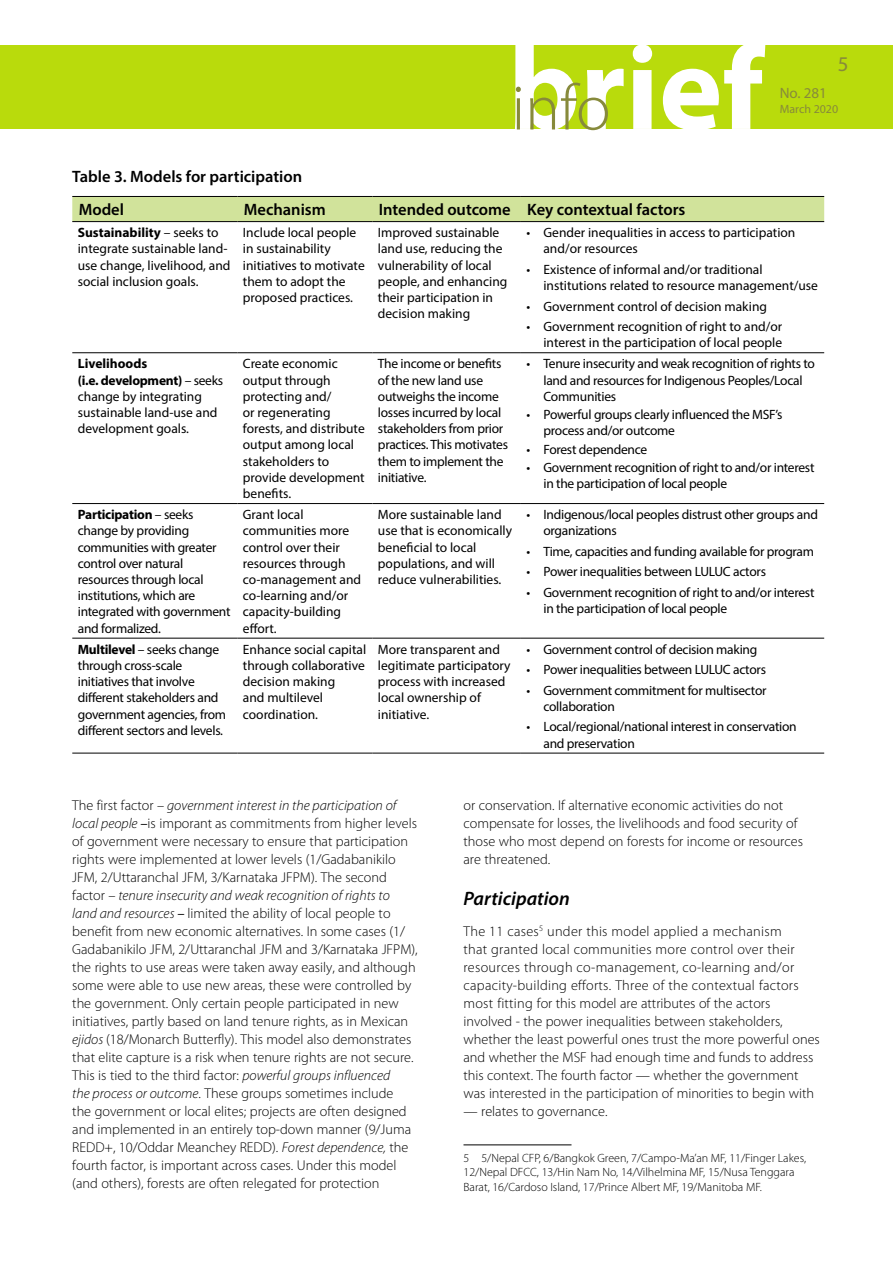
<style>
.page{position:relative;width:893px;height:1263px;background:#fff}
.page>*{position:absolute;margin:0;border:0;box-sizing:border-box;transform-origin:0 0}
.t1{font:21px "Myriad Pro";color:#878a3b}
.t2{font:italic 600 19.5px "Myriad Pro";color:#000}
.t3{font:600 16.5px/33.6px "Myriad Pro";color:#000}
.t4{font:15px "Myriad Pro";color:#878a3b}
.t5{font:300 14.25px/18px "Myriad Pro";color:#000}
.t6{font:13.5px/16.2px "Myriad Pro";letter-spacing:-.01em;color:#000}
.t7{font:300 12px/14.4px "Myriad Pro";color:#000}
.t8{font:12px "Myriad Pro";color:#878a3b}
.s1{font-weight:700}
.s2{font-style:italic}
.s3{font-weight:400;font-style:italic}
</style>
<div class="page">
<div style="left:0;top:45px;width:893px;height:84px;background:#b9db0c"></div>
<svg style="left:515px;top:45px;width:250px;height:85px"></svg>
<div style="left:72px;top:197px;width:752px;height:24px;background:#d1e39b"></div>
<hr style="left:72px;top:503px;width:165px;height:1px;background:#000">
<hr style="left:237px;top:503px;width:135px;height:1px;background:#000">
<hr style="left:372px;top:503px;width:149px;height:1px;background:#000">
<hr style="left:521px;top:503px;width:303px;height:1px;background:#000">
<hr style="left:72px;top:638px;width:165px;height:1px;background:#000">
<hr style="left:237px;top:638px;width:135px;height:1px;background:#000">
<hr style="left:372px;top:638px;width:149px;height:1px;background:#000">
<hr style="left:521px;top:638px;width:303px;height:1px;background:#000">
<hr style="left:72px;top:753px;width:165px;height:1px;background:#000">
<hr style="left:237px;top:753px;width:135px;height:1px;background:#000">
<hr style="left:372px;top:753px;width:149px;height:1px;background:#000">
<hr style="left:521px;top:753px;width:303px;height:1px;background:#000">
<hr style="left:72px;top:196px;width:165px;height:1px;background:#000">
<hr style="left:237px;top:196px;width:135px;height:1px;background:#000">
<hr style="left:372px;top:196px;width:149px;height:1px;background:#000">
<hr style="left:521px;top:196px;width:303px;height:1px;background:#000">
<hr style="left:72px;top:221px;width:165px;height:1px;background:#000">
<hr style="left:72px;top:352px;width:165px;height:1px;background:#000">
<hr style="left:237px;top:221px;width:135px;height:1px;background:#000">
<hr style="left:237px;top:352px;width:135px;height:1px;background:#000">
<hr style="left:372px;top:221px;width:149px;height:1px;background:#000">
<hr style="left:372px;top:352px;width:149px;height:1px;background:#000">
<hr style="left:521px;top:221px;width:303px;height:1px;background:#000">
<hr style="left:521px;top:352px;width:303px;height:1px;background:#000">
<hr style="left:463px;top:1144px;width:108px;height:1px;background:#000">
<h1 class="t1" style="left:838px;top:51px;width:12px">5</h1>
<p class="t3" style="left:79px;top:159px;width:225px;text-indent:-6px">Table 3. Models for participation<br>Model</p>
<p class="t3" style="left:244px;top:192px;width:84px">Mechanism</p>
<p class="t3" style="left:379px;top:192px;width:308px">Intended outcome Key contextual factors</p>
<p class="t4" style="left:780px;top:84px;width:49px">No. 281</p>
<p class="t8" style="left:780px;top:102px;width:60px">March 2020</p>
<p class="t6" style="left:78px;top:224px;width:154px"><span class="s1">Sustainability</span> – seeks to integrate sustainable land&shy;use change, livelihood, and social inclusion goals.</p>
<p class="t6" style="left:243px;top:224px;width:123px">Include local people in sustainability initiatives to motivate them to adopt the proposed practices.</p>
<p class="t6" style="left:378px;top:224px;width:131px">Improved sustainable land use, reducing the vulnerability of local people, and enhancing their participation in decision making</p>
<p class="t6" style="left:543px;top:224px;width:253px;text-indent:-17px">• Gender inequalities in access to participation and/or resources</p>
<p class="t6" style="left:543px;top:261px;width:276px;text-indent:-17px">• Existence of informal and/or traditional institutions related to resource management/use</p>
<p class="t6" style="left:526px;top:298px;width:242px">• Government control of decision making</p>
<p class="t6" style="left:526px;top:318px;width:257px;text-align:right">• Government recognition of right to and/or interest in the participation of local people</p>
<p class="t6" style="left:78px;top:356px;width:147px"><span class="s1">Livelihoods<br>(i.e. development)</span> – seeks change by integrating sustainable land-use and development goals.</p>
<p class="t6" style="left:243px;top:356px;width:123px">Create economic output through protecting and/<br>or regenerating forests, and distribute output among local stakeholders to provide development benefits.</p>
<p class="t6" style="left:378px;top:356px;width:132px">The income or benefits of the new land use outweighs the income losses incurred by local stakeholders from prior practices. This motivates them to implement the initiative.</p>
<p class="t6" style="left:543px;top:356px;width:273px;text-indent:-17px">• Tenure insecurity and weak recognition of rights to land and resources for Indigenous Peoples/Local<br>Communities</p>
<p class="t6" style="left:543px;top:406px;width:240px;text-indent:-17px">• Powerful groups clearly influenced the MSF’s process and/or outcome</p>
<p class="t6" style="left:526px;top:441px;width:122px">• Forest dependence</p>
<p class="t6" style="left:543px;top:459px;width:273px;text-indent:-17px">• Government recognition of right to and/or interest in the participation of local people</p>
<p class="t6" style="left:78px;top:506px;width:154px"><span class="s1">Participation</span> – seeks change by providing communities with greater control over natural resources through local institutions, which are integrated with government and formalized.</p>
<p class="t6" style="left:243px;top:506px;width:120px">Grant local communities more control over their resources through co-management and co-learning and/or capacity-building effort.</p>
<p class="t6" style="left:378px;top:506px;width:136px">More sustainable land use that is economically beneficial to local populations, and will reduce vulnerabilities.</p>
<p class="t6" style="left:543px;top:506px;width:276px;text-indent:-17px">• Indigenous/local peoples distrust other groups and organizations</p>
<p class="t6" style="left:526px;top:543px;width:289px">• Time, capacities and funding available for program</p>
<p class="t6" style="left:526px;top:563px;width:241px">• Power inequalities between LULUC actors</p>
<p class="t6" style="left:543px;top:584px;width:273px;text-indent:-17px">• Government recognition of right to and/or interest in the participation of local people</p>
<p class="t6" style="left:78px;top:641px;width:150px"><span class="s1">Multilevel</span> – seeks change through cross-scale initiatives that involve different stakeholders and government agencies, from different sectors and levels.</p>
<p class="t6" style="left:243px;top:641px;width:125px">Enhance social capital through collaborative decision making<br>and multilevel coordination.</p>
<p class="t6" style="left:378px;top:641px;width:134px">More transparent and legitimate participatory process with increased local ownership of initiative.</p>
<p class="t6" style="left:526px;top:641px;width:232px">• Government control of decision making</p>
<p class="t6" style="left:526px;top:661px;width:241px">• Power inequalities between LULUC actors</p>
<p class="t6" style="left:543px;top:682px;width:225px;text-indent:-17px">• Government commitment for multisector collaboration</p>
<p class="t6" style="left:543px;top:718px;width:255px;text-indent:-17px">• Local/regional/national interest in conservation and preservation</p>
<p class="t5" style="left:72px;top:796px;width:347px">The first factor – <span class="s2">government interest in the participation of local people</span> <span class="s3">–</span>is imporant as commitments from higher levels of government were necessary to ensure that participation rights were implemented at lower levels (1/Gadabanikilo JFM, 2/Uttaranchal JFM, 3/Karnataka JFPM). The second factor – <span class="s2">tenure insecurity and weak recognition of rights to land and resources</span> <span class="s3">–</span> limited the ability of local people to benefit from new economic alternatives. In some cases (1/ Gadabanikilo JFM, 2/Uttaranchal JFM and 3/Karnataka JFPM), the rights to use areas were taken away easily, and although some were able to use new areas, these were controlled by the government. Only certain people participated in new initiatives, partly based on land tenure rights, as in Mexican <span class="s2">ejidos</span> (18/Monarch Butterfly). This model also demonstrates that elite capture is a risk when tenure rights are not secure.<br>This is tied to the third factor: <span class="s2">powerful groups influenced<br>the process or outcome</span>. These groups sometimes include<br>the government or local elites; projects are often designed and implemented in an entirely top-down manner (9/Juma REDD+, 10/Oddar Meanchey REDD). <span class="s2">Forest dependence,</span> the fourth factor, is important across cases. Under this model (and others), forests are often relegated for protection</p>
<p class="t5" style="left:463px;top:796px;width:341px">or conservation. If alternative economic activities do not compensate for losses, the livelihoods and food security of those who most depend on forests for income or resources are threatened.</p>
<h2 class="t2" style="left:463px;top:885px;width:108px">Participation</h2>
<p class="t5" style="left:463px;top:922px;width:358px">The 11 cases<sup>5</sup> under this model applied a mechanism<br>that granted local communities more control over their resources through co-management, co-learning and/or capacity-building efforts. Three of the contextual factors most fitting for this model are attributes of the actors involved - the power inequalities between stakeholders, whether the least powerful ones trust the more powerful ones and whether the MSF had enough time and funds to address this context. The fourth factor — whether the government was interested in the participation of minorities to begin with</p>
<p class="t5" style="left:463px;top:1102px;width:146px">— relates to governance.</p>
<p class="t7" style="left:463px;top:1151px;width:344px">5 5/Nepal CFP, 6/Bangkok Green, 7/Campo-Ma’an MF, 11/Finger Lakes,<br>12/Nepal DFCC, 13/Hin Nam No, 14/Vilhelmina MF, 15/Nusa Tenggara<br>Barat, 16/Cardoso Island, 17/Prince Albert MF, 19/Manitoba MF.</p>
</div>
